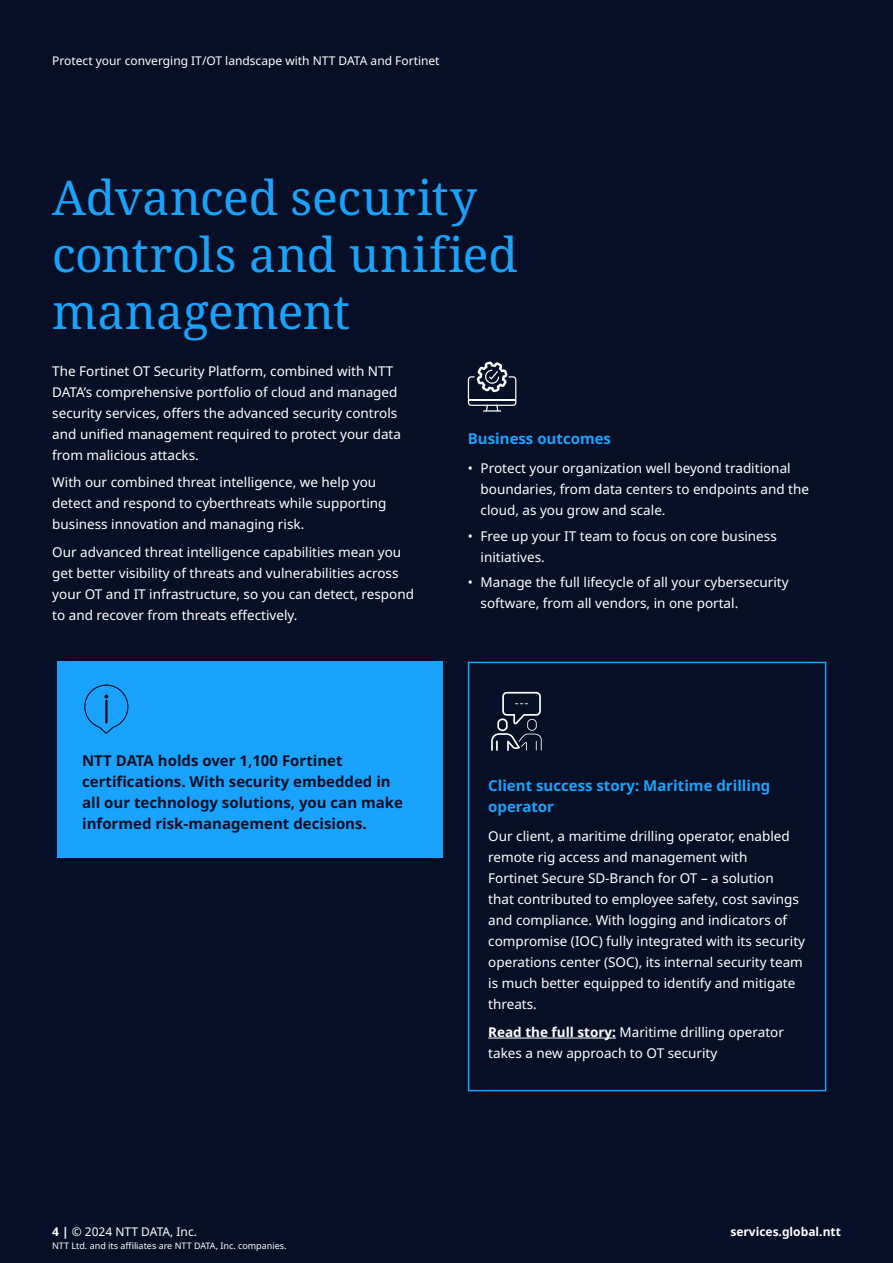
<style>
.page{position:relative;width:893px;height:1263px;background:#070f26}
.page>*{position:absolute;margin:0;border:0;box-sizing:border-box;transform-origin:0 0}
.HEADING_1_32pt{font:48px/57px "Noto Serif";letter-spacing:-.005em;color:#19a3fc}
.HEADING_4_10pt{font:700 15px/21px "Noto Sans";color:#070f26}
.HEADING_4_10pt-2{font:700 15px/21px "Noto Sans";color:#19a3fc}
.BODY_TEXT_9pt{font:13.5px/21px "Noto Sans";color:#fff}
.t1{font:12px "Noto Sans";color:#fff}
.t2{font:700 12px "Noto Sans";color:#fff}
.t3{font:9px "Noto Sans";color:#fff}
.s1{font-weight:700}
</style>
<div class="page">
<div style="left:57px;top:662px;width:385px;height:196px;background:#19a3fc"></div>
<div style="left:468px;top:662px;width:358px;height:429px;border:2px solid #19a3fc"></div>
<svg style="left:84px;top:684px;width:45px;height:50px"></svg>
<hr style="left:105px;top:701px;width:3px;height:21px;background:#070f26">
<svg style="left:468px;top:361px;width:48px;height:51px"></svg>
<hr style="left:488px;top:1038px;width:128px;height:1px;background:#fff">
<svg style="left:491px;top:692px;width:51px;height:59px"></svg>
<p class="t1" style="left:52px;top:54px;width:389px">Protect your converging IT/OT landscape with NTT DATA and Fortinet</p>
<p class="HEADING_1_32pt" style="left:52px;top:171px;width:467px">Advanced security controls and unified management</p>
<p class="BODY_TEXT_9pt" style="left:52px;top:361px;width:350px">The Fortinet OT Security Platform, combined with NTT DATA’s comprehensive portfolio of cloud and managed security services, offers the advanced security controls and unified management required to protect your data from malicious attacks.</p>
<p class="BODY_TEXT_9pt" style="left:52px;top:472px;width:336px">With our combined threat intelligence, we help you detect and respond to cyberthreats while supporting business innovation and managing risk.</p>
<p class="BODY_TEXT_9pt" style="left:52px;top:542px;width:363px">Our advanced threat intelligence capabilities mean you get better visibility of threats and vulnerabilities across your OT and IT infrastructure, so you can detect, respond to and recover from threats effectively.</p>
<p class="HEADING_4_10pt-2" style="left:468px;top:428px;width:145px">Business outcomes</p>
<p class="BODY_TEXT_9pt" style="left:481px;top:458px;width:330px;text-indent:-13px">• Protect your organization well beyond traditional boundaries, from data centers to endpoints and the cloud, as you grow and scale.</p>
<p class="BODY_TEXT_9pt" style="left:481px;top:525px;width:298px;text-indent:-13px">• Free up your IT team to focus on core business initiatives.</p>
<p class="BODY_TEXT_9pt" style="left:481px;top:572px;width:310px;text-indent:-13px">• Manage the full lifecycle of all your cybersecurity software, from all vendors, in one portal.</p>
<p class="HEADING_4_10pt" style="left:82px;top:750px;width:322px">NTT DATA holds over 1,100 Fortinet certifications. With security embedded in all our technology solutions, you can make informed risk-management decisions.</p>
<p class="t1" style="left:52px;top:1225px;width:146px"><span class="s1">4 |</span> © 2024 NTT DATA, Inc.</p>
<p class="t3" style="left:52px;top:1240px;width:236px">NTT Ltd. and its affiliates are NTT DATA, Inc. companies.</p>
<p class="HEADING_4_10pt-2" style="left:488px;top:775px;width:284px">Client success story: Maritime drilling operator</p>
<p class="BODY_TEXT_9pt" style="left:488px;top:826px;width:318px">Our client, a maritime drilling operator, enabled remote rig access and management with<br>Fortinet Secure SD-Branch for OT – a solution<br>that contributed to employee safety, cost savings and compliance. With logging and indicators of compromise (IOC) fully integrated with its security operations center (SOC), its internal security team is much better equipped to identify and mitigate threats.</p>
<p class="BODY_TEXT_9pt" style="left:488px;top:1021px;width:297px"><span class="s1">Read the full story:</span> Maritime drilling operator takes a new approach to OT security</p>
<p class="t2" style="left:730px;top:1225px;width:112px">services.global.ntt</p>
</div>
